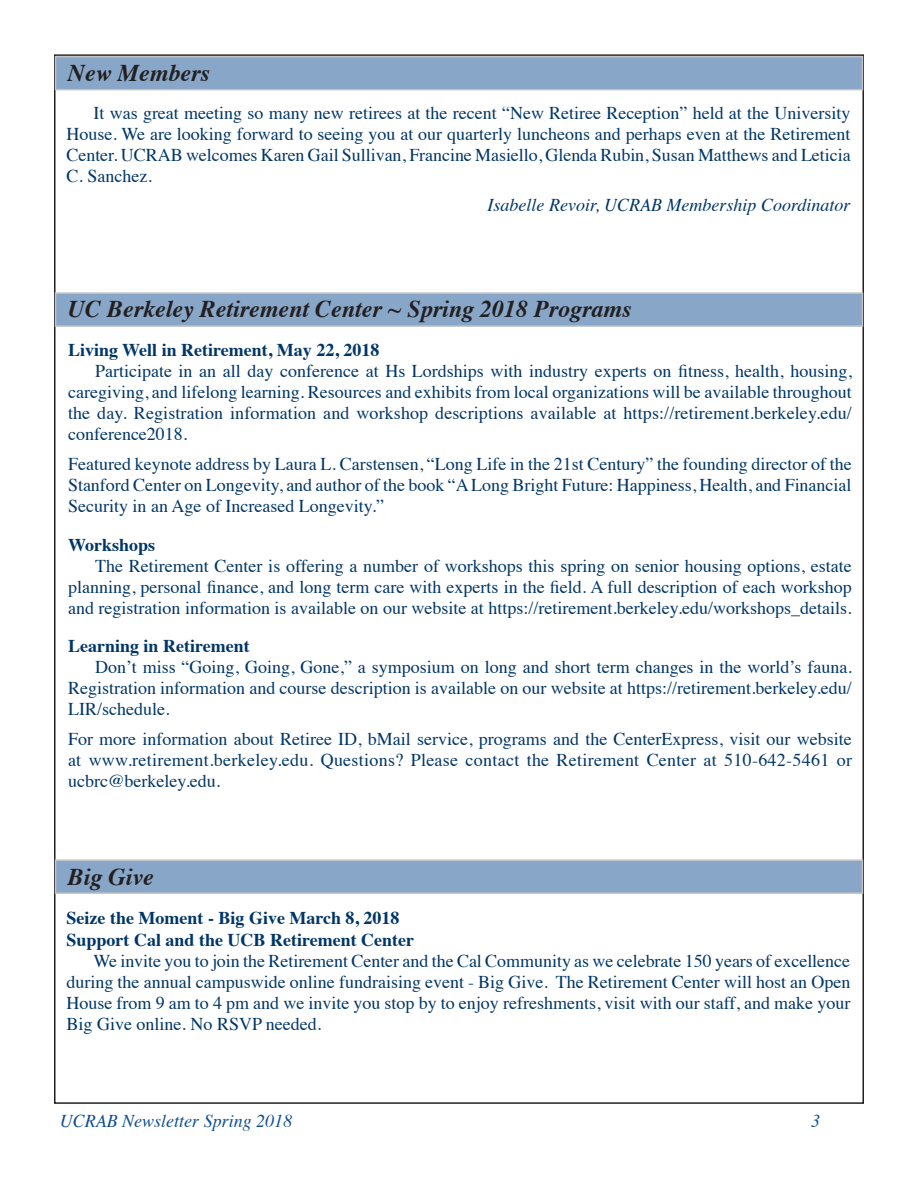
<style>
.page{position:relative;width:918px;height:1188px;background:#fff}
.page>*{position:absolute;margin:0;border:0;box-sizing:border-box;transform-origin:0 0}
.Subhead_1{font:italic 700 24px "Times";color:#231f20}
.t1{font:18px/21px "Times";color:#003667;text-align:justify}
.t2{font:700 18px "Times";color:#003667}
.t3{font:italic 18px "Times";color:#003667}
.t4{font:italic 18px "Times";color:#0f4d92}
</style>
<div class="page">
<div style="left:55px;top:56px;width:808px;height:34px;background:#87a6c8;border:2px solid #c3c4c7"></div>
<div style="left:55px;top:859px;width:808px;height:35px;background:#87a6c8;border:2px solid #c3c4c7"></div>
<div style="left:55px;top:292px;width:808px;height:35px;background:#87a6c8;border:2px solid #c3c4c7"></div>
<p class="Subhead_1" style="left:68px;top:50px;width:143px">New Members</p>
<p class="t1" style="left:67px;top:100px;width:786px;text-indent:27px">It was great meeting so many new retirees at the recent “New Retiree Reception” held at the University House. We are looking forward to seeing you at our quarterly luncheons and perhaps even at the Retirement Center. UCRAB welcomes Karen Gail Sullivan, Francine Masiello, Glenda Rubin, Susan Matthews and Leticia C. Sanchez.</p>
<p class="t3" style="left:488px;top:189px;width:364px">Isabelle Revoir, UCRAB Membership Coordinator</p>
<p class="Subhead_1" style="left:68px;top:287px;width:565px">UC Berkeley Retirement Center ~ Spring 2018 Programs</p>
<p class="t2" style="left:68px;top:333px;width:313px">Living Well in Retirement, May 22, 2018</p>
<p class="t1" style="left:68px;top:359px;width:785px;text-indent:27px">Participate in an all day conference at Hs Lordships with industry experts on fitness, health, housing, caregiving, and lifelong learning. Resources and exhibits from local organizations will be available throughout the day. Registration information and workshop descriptions available at https://retirement.berkeley.edu/ conference2018.</p>
<p class="t1" style="left:68px;top:452px;width:785px">Featured keynote address by Laura L. Carstensen, “Long Life in the 21st Century” the founding director of the Stanford Center on Longevity, and author of the book “A Long Bright Future: Happiness, Health, and Financial Security in an Age of Increased Longevity.”</p>
<p class="t2" style="left:68px;top:527px;width:89px">Workshops</p>
<p class="t1" style="left:68px;top:554px;width:785px;text-indent:27px">The Retirement Center is offering a number of workshops this spring on senior housing options, estate planning, personal finance, and long term care with experts in the field. A full description of each workshop and registration information is available on our website at https://retirement.berkeley.edu/workshops_details.</p>
<p class="t2" style="left:68px;top:629px;width:183px">Learning in Retirement</p>
<p class="t1" style="left:68px;top:655px;width:785px;text-indent:27px">Don’t miss “Going, Going, Gone,” a symposium on long and short term changes in the world’s fauna.<br>Registration information and course description is available on our website at https://retirement.berkeley.edu/ LIR/schedule.</p>
<p class="t1" style="left:68px;top:727px;width:786px">For more information about Retiree ID, bMail service, programs and the CenterExpress, visit our website at www.retirement.berkeley.edu. Questions? Please contact the Retirement Center at 510-642-5461 or ucbrc@berkeley.edu.</p>
<p class="Subhead_1" style="left:68px;top:854px;width:87px">Big Give</p>
<p class="t2" style="left:67px;top:900px;width:335px">Seize the Moment - Big Give March 8, 2018</p>
<p class="t2" style="left:67px;top:923px;width:349px">Support Cal and the UCB Retirement Center</p>
<p class="t1" style="left:67px;top:949px;width:785px;text-indent:27px">We invite you to join the Retirement Center and the Cal Community as we celebrate 150 years of excellence during the annual campuswide online fundraising event - Big Give. The Retirement Center will host an Open House from 9 am to 4 pm and we invite you stop by to enjoy refreshments, visit with our staff, and make your Big Give online. No RSVP needed.</p>
<p class="t4" style="left:60px;top:1105px;width:234px">UCRAB Newsletter Spring 2018</p>
<p class="t4" style="left:811px;top:1105px;width:10px">3</p>
</div>
